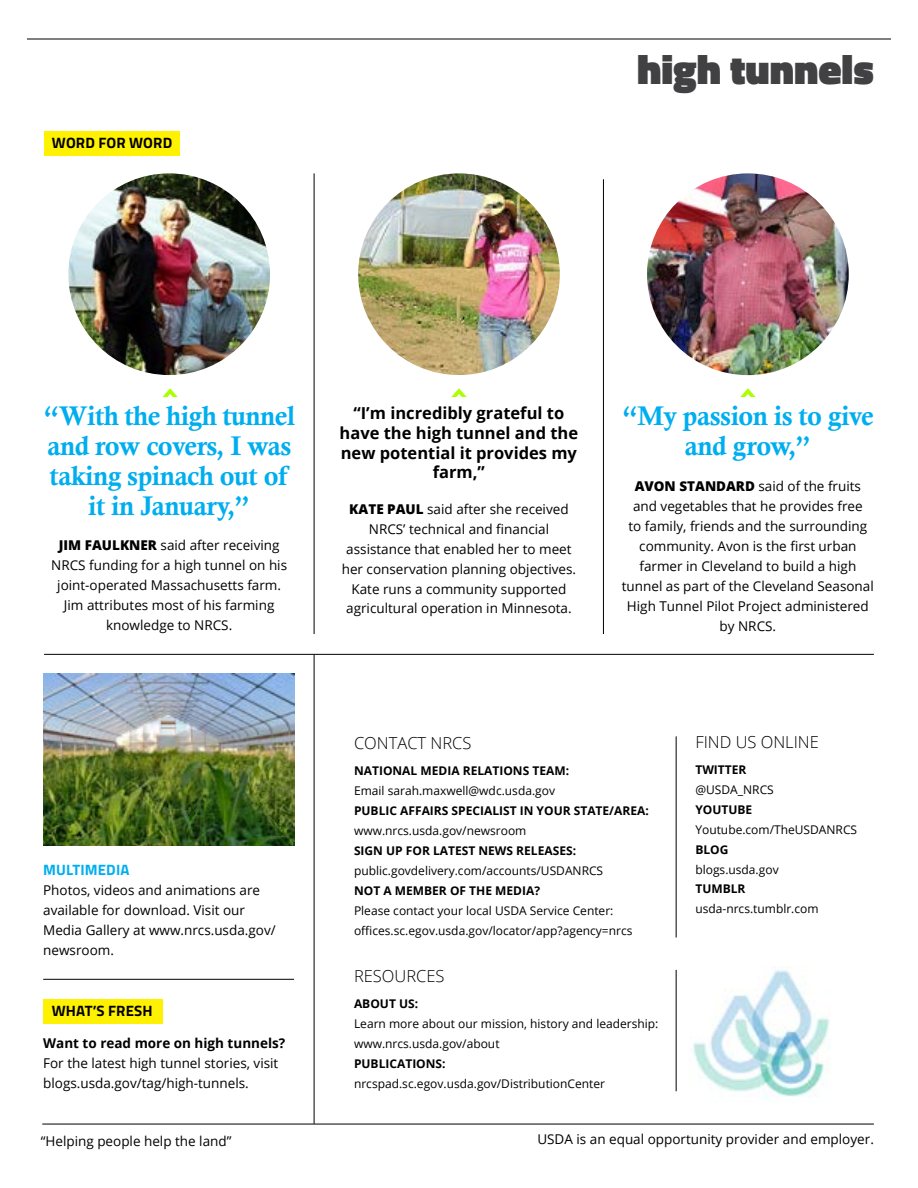
<style>
.page{position:relative;width:918px;height:1188px;background:#fff}
.page>*{position:absolute;margin:0;border:0;box-sizing:border-box;transform-origin:0 0}
.t1{font:900 42px "Titillium";color:#414042}
.t2{font:27px/30px "Calis MT Bol";letter-spacing:-.02em;color:#00aeef;text-align:center}
.t3{font:700 16.5px/20px "Open Sans";color:#000;text-align:center}
.t4{font:300 16.5px "Open Sans";color:#000}
.t5{font:700 15px "Titillium";letter-spacing:.01em;color:#000}
.t6{font:700 15px "Titillium";letter-spacing:.01em;color:#00aeef}
.t7{font:13.5px/20px "Open Sans";color:#000;text-align:center}
.t8{font:700 13.5px "Open Sans";color:#000}
.t9{font:12px/20px "Open Sans";color:#000}
.t10{font:700 12px "Open Sans";color:#000}
.s1{font-weight:800}
</style>
<div class="page">
<hr style="left:27px;top:39px;width:864px;height:1px;background:#000">
<img style="left:68px;top:173px;width:202px;height:202px;border-radius:101px">
<img style="left:358px;top:173px;width:202px;height:202px;border-radius:101px">
<img style="left:647px;top:173px;width:202px;height:202px;border-radius:101px">
<div style="left:44px;top:131px;width:135px;height:25px;background:#fff200"></div>
<hr style="left:42px;top:1124px;width:832px;height:1px;background:#000">
<hr style="left:44px;top:654px;width:830px;height:1px;background:#000">
<img style="left:43px;top:674px;width:251px;height:172px">
<hr style="left:676px;top:736px;width:1px;height:202px;background:#000">
<hr style="left:676px;top:970px;width:1px;height:121px;background:#000">
<div style="left:43px;top:999px;width:119px;height:25px;background:#fff200"></div>
<svg style="left:451px;top:388px;width:16px;height:9px"></svg>
<svg style="left:740px;top:388px;width:16px;height:9px"></svg>
<svg style="left:162px;top:388px;width:16px;height:9px"></svg>
<hr style="left:43px;top:979px;width:251px;height:1px;background:#000">
<hr style="left:314px;top:173px;width:1px;height:461px;background:#000">
<hr style="left:314px;top:655px;width:1px;height:469px;background:#000">
<hr style="left:603px;top:179px;width:1px;height:455px;background:#000">
<img style="left:691px;top:969px;width:138px;height:129px">
<p class="t5" style="left:52px;top:131px;width:122px">WORD FOR WORD</p>
<h1 class="t1" style="left:637px;top:38px;width:238px">high tunnels</h1>
<p class="t3" style="left:340px;top:402px;width:240px">“I’m incredibly grateful to have the high tunnel and the new potential it provides my farm,”</p>
<h2 class="t2" style="left:43px;top:401px;width:253px">“With the high tunnel and row covers, I was taking spinach out of it in January,”</h2>
<h2 class="t2" style="left:622px;top:401px;width:254px">“My passion is to give and grow,”</h2>
<p class="t7" style="left:51px;top:535px;width:237px"><span class="s1">JIM FAULKNER</span> said after receiving<br>NRCS funding for a high tunnel on his joint-operated Massachusetts farm.<br>Jim attributes most of his farming knowledge to NRCS.</p>
<p class="t7" style="left:622px;top:476px;width:254px"><span class="s1">AVON STANDARD</span> said of the fruits and vegetables that he provides free<br>to family, friends and the surrounding community. Avon is the first urban farmer in Cleveland to build a high tunnel as part of the Cleveland Seasonal High Tunnel Pilot Project administered by NRCS.</p>
<p class="t7" style="left:342px;top:498px;width:236px"><span class="s1">KATE PAUL</span> said after she received NRCS’ technical and financial assistance that enabled her to meet her conservation planning objectives.<br>Kate runs a community supported agricultural operation in Minnesota.</p>
<p class="t6" style="left:43px;top:858px;width:88px">MULTIMEDIA</p>
<p class="t7" style="left:43px;top:880px;width:234px;text-align:left">Photos, videos and animations are available for download. Visit our<br>Media Gallery at www.nrcs.usda.gov/ newsroom.</p>
<p class="t5" style="left:52px;top:999px;width:102px">WHAT’S FRESH</p>
<p class="t8" style="left:43px;top:1034px;width:244px">Want to read more on high tunnels?</p>
<p class="t7" style="left:43px;top:1053px;width:237px;text-align:left">For the latest high tunnel stories, visit blogs.usda.gov/tag/high-tunnels.</p>
<p class="t7" style="left:41px;top:1131px;width:192px">“Helping people help the land”</p>
<p class="t4" style="left:354px;top:732px;width:119px">CONTACT NRCS</p>
<p class="t10" style="left:354px;top:762px;width:217px">NATIONAL MEDIA RELATIONS TEAM:</p>
<p class="t9" style="left:354px;top:780px;width:203px">Email sarah.maxwell@wdc.usda.gov</p>
<p class="t10" style="left:354px;top:802px;width:296px">PUBLIC AFFAIRS SPECIALIST IN YOUR STATE/AREA:</p>
<p class="t9" style="left:354px;top:820px;width:174px">www.nrcs.usda.gov/newsroom</p>
<p class="t10" style="left:354px;top:842px;width:224px">SIGN UP FOR LATEST NEWS RELEASES:</p>
<p class="t9" style="left:354px;top:860px;width:251px">public.govdelivery.com/accounts/USDANRCS</p>
<p class="t10" style="left:354px;top:882px;width:188px">NOT A MEMBER OF THE MEDIA?</p>
<p class="t9" style="left:354px;top:900px;width:280px">Please contact your local USDA Service Center: offices.sc.egov.usda.gov/locator/app?agency=nrcs</p>
<p class="t4" style="left:354px;top:965px;width:92px">RESOURCES</p>
<p class="t10" style="left:354px;top:996px;width:66px">ABOUT US:</p>
<p class="t9" style="left:354px;top:1014px;width:306px">Learn more about our mission, history and leadership: www.nrcs.usda.gov/about</p>
<p class="t10" style="left:354px;top:1055px;width:93px">PUBLICATIONS:</p>
<p class="t9" style="left:354px;top:1074px;width:253px">nrcspad.sc.egov.usda.gov/DistributionCenter</p>
<p class="t4" style="left:695px;top:731px;width:125px">FIND US ONLINE</p>
<p class="t10" style="left:695px;top:761px;width:53px">TWITTER</p>
<p class="t9" style="left:695px;top:779px;width:80px">@USDA_NRCS</p>
<p class="t10" style="left:695px;top:801px;width:58px">YOUTUBE</p>
<p class="t9" style="left:695px;top:819px;width:163px">Youtube.com/TheUSDANRCS</p>
<p class="t10" style="left:695px;top:841px;width:35px">BLOG</p>
<p class="t9" style="left:695px;top:859px;width:85px">blogs.usda.gov</p>
<p class="t10" style="left:695px;top:881px;width:52px">TUMBLR</p>
<p class="t9" style="left:695px;top:899px;width:125px">usda-nrcs.tumblr.com</p>
<p class="t7" style="left:537px;top:1129px;width:338px">USDA is an equal opportunity provider and employer.</p>
</div>
